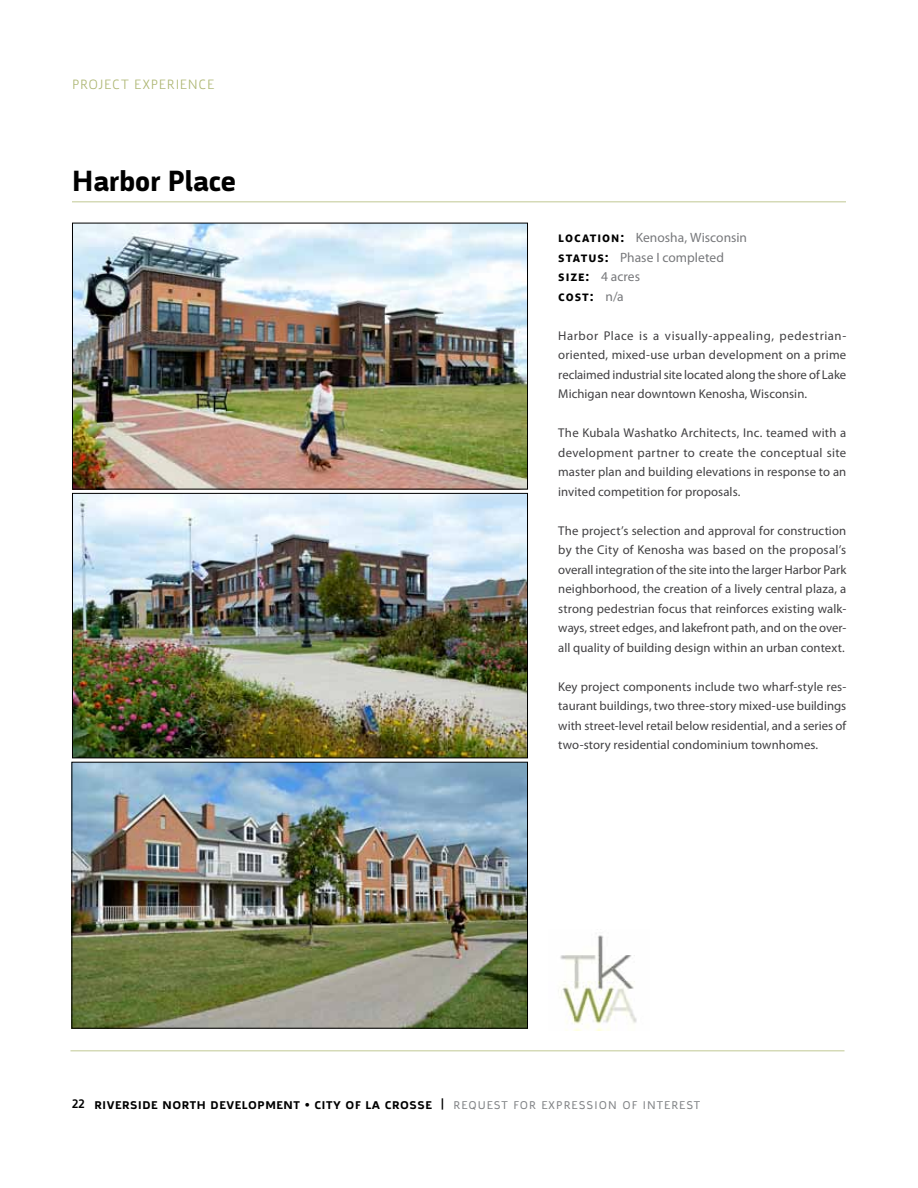
<style>
.page{position:relative;width:918px;height:1188px;background:#fff}
.page>*{position:absolute;margin:0;border:0;box-sizing:border-box;transform-origin:0 0}
.t1{font:700 30px "Argumentum";color:#000}
.t2{font:200 18px "Argumentum";letter-spacing:.045em;color:#acb570}
.t3{font:500 15px "Argumentum";letter-spacing:.04em;color:#000}
.t4{font:13.5px/19.5px "Myriad Pro";color:#77787b}
.t5{font:700 13.5px "Aller";color:#000}
.t6{font:12.75px/19.5px "Myriad Pro";letter-spacing:.005em;color:#414042;text-align:justify}
.s1{font-family:"Aller";font-weight:700;color:#000}
.s2{font-family:"Myriad Pro";font-weight:400;color:#77787b}
.s3{font-size:12.75px}
.s4{font-weight:300;color:#808285}
</style>
<div class="page">
<hr style="left:72px;top:201px;width:774px;height:1px;background:#d5dab7">
<hr style="left:70px;top:1050px;width:774px;height:2px;background:#d5dab7">
<img style="left:74px;top:225px;width:452px;height:262px">
<div style="left:72px;top:223px;width:456px;height:266px;border:1px solid #000"></div>
<img style="left:74px;top:764px;width:452px;height:262px">
<img style="left:74px;top:495px;width:452px;height:261px">
<div style="left:72px;top:493px;width:456px;height:265px;border:1px solid #000"></div>
<img style="left:558px;top:935px;width:79px;height:95px">
<h2 class="t2" style="left:72px;top:72px;width:144px">Project Experience</h2>
<h1 class="t1" style="left:72px;top:162px;width:165px">Harbor Place</h1>
<p class="t4" style="left:558px;top:228px;width:190px"><span class="s1">LOCATION:</span> Kenosha, Wisconsin<br><span class="s1">STATUS:</span> Phase I completed<br><span class="s1">SIZE:</span> 4 acres</p>
<p class="t5" style="left:558px;top:288px;width:67px">COST: <span class="s2">n/a</span></p>
<p class="t6" style="left:558px;top:326px;width:290px">Harbor Place is a visually-appealing, pedestrian&shy;oriented, mixed-use urban development on a prime reclaimed industrial site located along the shore of Lake Michigan near downtown Kenosha, Wisconsin.</p>
<p class="t6" style="left:558px;top:423px;width:289px">The Kubala Washatko Architects, Inc. teamed with a development partner to create the conceptual site master plan and building elevations in response to an invited competition for proposals.</p>
<p class="t6" style="left:558px;top:521px;width:290px">The project’s selection and approval for construction by the City of Kenosha was based on the proposal’s overall integration of the site into the larger Harbor Park neighborhood, the creation of a lively central plaza, a strong pedestrian focus that reinforces existing walk&shy;ways, street edges, and lakefront path, and on the over&shy;all quality of building design within an urban context.</p>
<p class="t6" style="left:558px;top:677px;width:290px">Key project components include two wharf-style res&shy;taurant buildings, two three-story mixed-use buildings with street-level retail below residential, and a series of two-story residential condominium townhomes.</p>
<p class="t3" style="left:72px;top:1095px;width:630px"><span class="s3">22</span> Riverside North Development • City of La Crosse | <span class="s4">request for Expression of I nterest</span></p>
</div>
